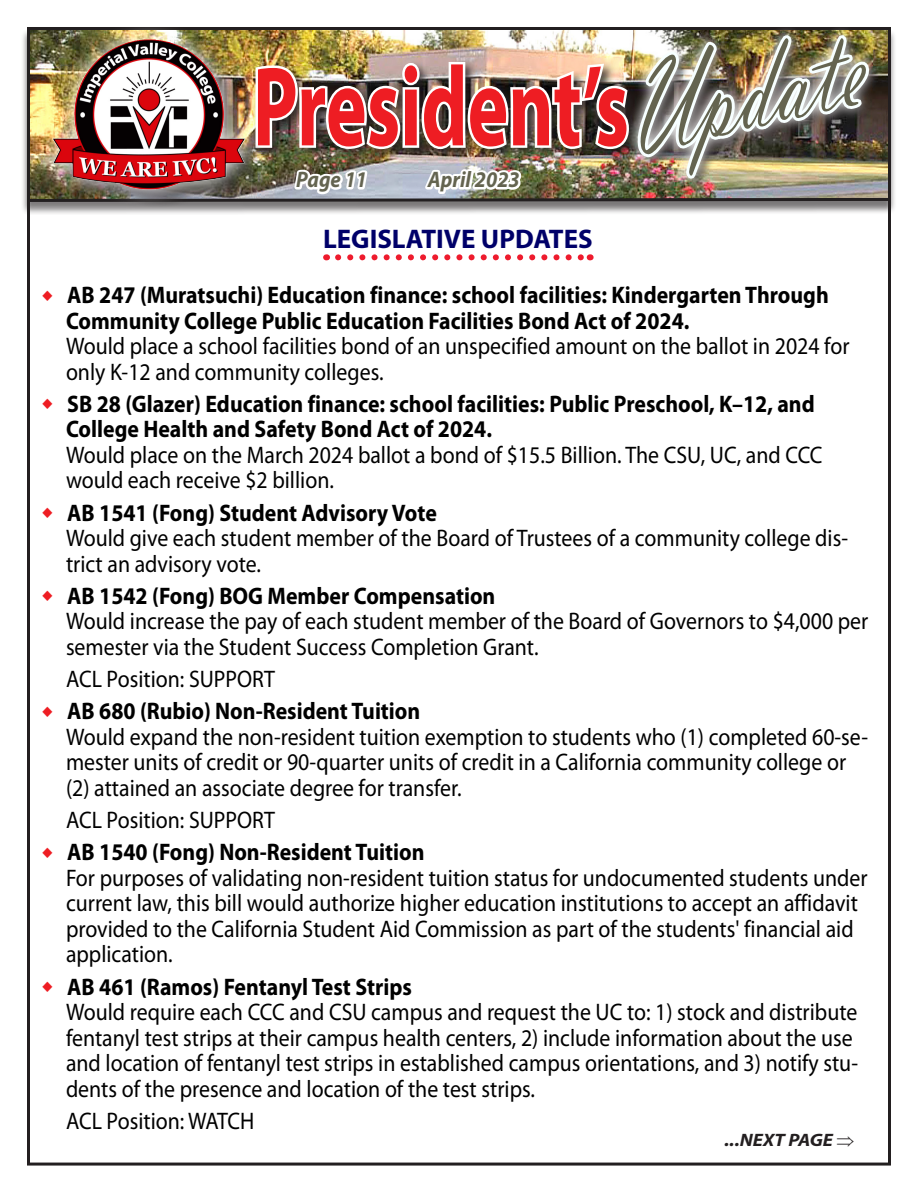
<style>
.page{position:relative;width:918px;height:1188px;background:#fff}
.page>*{position:absolute;margin:0;border:0;box-sizing:border-box;transform-origin:0 0}
.t1{font:136.65px "Vladimir Script";color:#646450;scale:.75 1}
.t2{font:700 114px "Myriad Pro";color:#ee1d23;scale:.68 1}
.t3{font:700 27px "Myriad Pro";color:#000069}
.t4{font:24px/25.5px "Myriad Pro";color:#000;scale:.91 1}
.t5{font:700 24px/25.5px "Myriad Pro";color:#000;scale:.91 1}
.t6{font:italic 700 22.5px "Myriad Pro";color:#646450;scale:.92 1}
.t7{font:italic 700 18px "Myriad Pro";color:#231f20;scale:1.09 1}
</style>
<div class="page">
<svg style="left:338px;top:254px;width:246px;height:6px"></svg>
<div style="left:21px;top:28px;width:876px;height:187px;background:#231f20;opacity:.6"></div>
<svg style="left:25px;top:27px;width:867px;height:176px;background:#625d56"></svg>
<svg style="left:603px;top:27px;width:294px;height:174px;background:#736d64"></svg>
<img style="left:258px;top:27px;width:622px;height:171px">
<div style="left:55px;top:42px;width:207px;height:166px;background:#231f20;opacity:.75"></div>
<img style="left:33px;top:27px;width:225px;height:180px">
<img style="left:53px;top:40px;width:91px;height:109px">
<h1 class="t1" style="left:603px;top:37px;width:328px;rotate:-13deg">Update</h1>
<h2 class="t2" style="left:253px;top:33px;width:555px">President’s</h2>
<p class="t6" style="left:296px;top:165px;width:79px">Page 11</p>
<p class="t6" style="left:428px;top:165px;width:101px">April 2023</p>
<p class="t3" style="left:323px;top:222px;width:271px">LEGISLATIVE UPDATES</p>
<p class="t5" style="left:66px;top:282px;width:840px">AB 247 (Muratsuchi) Education finance: school facilities: Kindergarten Through<br>Community College Public Education Facilities Bond Act of 2024.</p>
<p class="t4" style="left:66px;top:333px;width:862px">Would place a school facilities bond of an unspecified amount on the ballot in 2024 for only K-12 and community colleges.</p>
<p class="t5" style="left:66px;top:390px;width:824px">SB 28 (Glazer) Education finance: school facilities: Public Preschool, K–12, and<br>College Health and Safety Bond Act of 2024.</p>
<p class="t4" style="left:66px;top:442px;width:833px">Would place on the March 2024 ballot a bond of $15.5 Billion. The CSU, UC, and CCC would each receive $2 billion.</p>
<p class="t5" style="left:67px;top:499px;width:408px">AB 1541 (Fong) Student Advisory Vote</p>
<p class="t4" style="left:66px;top:525px;width:861px">Would give each student member of the Board of Trustees of a community college dis&shy;trict an advisory vote.</p>
<p class="t5" style="left:67px;top:582px;width:472px">AB 1542 (Fong) BOG Member Compensation</p>
<p class="t4" style="left:66px;top:608px;width:883px">Would increase the pay of each student member of the Board of Governors to $4,000 per semester via the Student Success Completion Grant.</p>
<p class="t4" style="left:66px;top:666px;width:231px">ACL Position: SUPPORT</p>
<p class="t5" style="left:67px;top:698px;width:389px">AB 680 (Rubio) Non-Resident Tuition</p>
<p class="t4" style="left:66px;top:724px;width:883px">Would expand the non-resident tuition exemption to students who (1) completed 60-se&shy;mester units of credit or 90-quarter units of credit in a California community college or (2) attained an associate degree for transfer.</p>
<p class="t4" style="left:66px;top:807px;width:231px">ACL Position: SUPPORT</p>
<p class="t5" style="left:67px;top:839px;width:394px">AB 1540 (Fong) Non-Resident Tuition</p>
<p class="t4" style="left:66px;top:865px;width:882px">For purposes of validating non-resident tuition status for undocumented students under current law, this bill would authorize higher education institutions to accept an affidavit provided to the California Student Aid Commission as part of the students' financial aid application.</p>
<p class="t5" style="left:67px;top:973px;width:380px">AB 461 (Ramos) Fentanyl Test Strips</p>
<p class="t4" style="left:66px;top:999px;width:872px">Would require each CCC and CSU campus and request the UC to: 1) stock and distribute fentanyl test strips at their campus health centers, 2) include information about the use and location of fentanyl test strips in established campus orientations, and 3) notify stu&shy;dents of the presence and location of the test strips.</p>
<p class="t4" style="left:66px;top:1108px;width:209px">ACL Position: WATCH</p>
<p class="t7" style="left:724px;top:1128px;width:121px">...NEXT PAGE ⇒</p>
</div>
